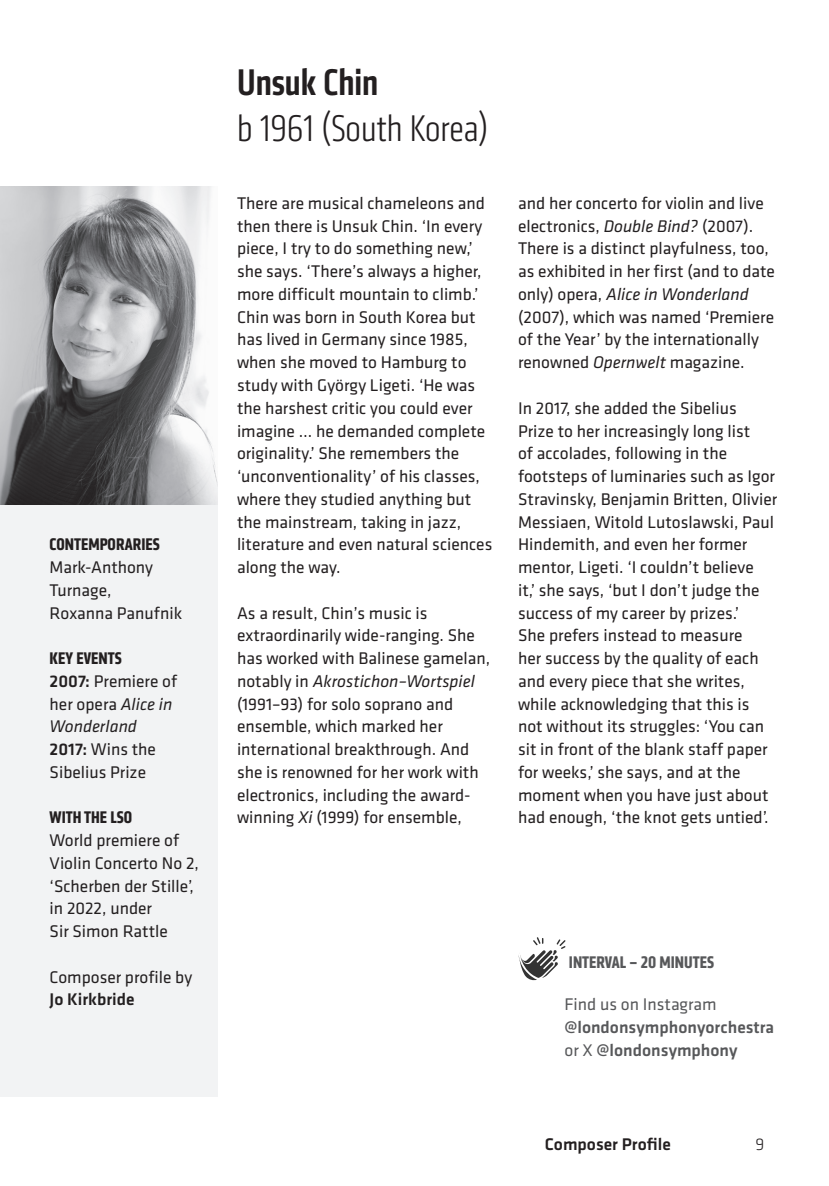
<style>
.page{position:relative;width:829px;height:1186px;background:#fff}
.page>*{position:absolute;margin:0;border:0;box-sizing:border-box;transform-origin:0 0}
.Page_Title{font:300 38.5px "Klavika Condensed";color:#231f20}
.Page_Title-2{font:500 38.5px "Klavika Condensed";color:#231f20}
.t1{font:17.5px/22.8px "Klavika";color:#231f20}
.Body_Text{font:500 17.5px/22.8px "Klavika";color:#57585a}
.Body_Text-2{font:700 17.5px "Klavika Condensed";color:#57585a}
.t2{font:500 17.5px "Klavika";color:#231f20}
.t3{font:300 17.5px "Klavika";color:#231f20}
.s1{font-family:"Klavika Condensed";font-weight:700}
.s2{font-weight:500}
.s3{font-style:italic}
.s4{font-weight:400}
</style>
<div class="page">
<div style="left:0;top:196px;width:217px;height:900px;background:#f2f3f4"></div>
<img style="left:0;top:186px;width:217px;height:319px">
<svg style="left:518px;top:937px;width:47px;height:44px"></svg>
<p class="t1" style="left:50px;top:532px;width:134px"><span class="s1">CONTEMPORARIES<br></span>Mark-Anthony<br>Turnage,<br>Roxanna Panufnik</p>
<p class="t1" style="left:50px;top:646px;width:129px"><span class="s1">KEY EVENTS<br></span><span class="s2">2007:</span> Premiere of her opera <span class="s3">Alice in<br>Wonderland<br></span><span class="s2">2017:</span> Wins the<br>Sibelius Prize</p>
<p class="t1" style="left:50px;top:805px;width:151px"><span class="s1">WITH THE LSO<br></span>World premiere of<br>Violin Concerto No 2, ‘Scherben der Stille’, in 2022, under<br>Sir Simon Rattle</p>
<p class="t1" style="left:50px;top:965px;width:144px">Composer profile by<br><span class="s2">Jo Kirkbride</span></p>
<p class="Page_Title-2" style="left:237px;top:58px;width:143px">Unsuk Chin</p>
<p class="Page_Title" style="left:237px;top:107px;width:253px">b 1961 (South Korea)</p>
<p class="t1" style="left:237px;top:191px;width:257px">There are musical chameleons and then there is Unsuk Chin. ‘In every piece, I try to do something new,’ she says. ‘There’s always a higher, more difficult mountain to climb.’<br>Chin was born in South Korea but has lived in Germany since 1985, when she moved to Hamburg to study with György Ligeti. ‘He was the harshest critic you could ever imagine … he demanded complete originality.’ She remembers the ‘unconventionality’ of his classes, where they studied anything but the mainstream, taking in jazz, literature and even natural sciences along the way.</p>
<p class="t1" style="left:237px;top:601px;width:255px">As a result, Chin’s music is extraordinarily wide-ranging. She has worked with Balinese gamelan, notably in <span class="s3">Akrostichon–Wortspiel </span>(1991–93) for solo soprano and ensemble, which marked her international breakthrough. And she is renowned for her work with electronics, including the award&shy;winning <span class="s3">Xi</span> (1999) for ensemble,</p>
<p class="t1" style="left:518px;top:191px;width:258px">and her concerto for violin and live electronics, <span class="s3">Double Bind?</span> (2007).<br>There is a distinct playfulness, too, as exhibited in her first (and to date only) opera, <span class="s3">Alice in Wonderland </span>(2007), which was named ‘Premiere of the Year’ by the internationally renowned <span class="s3">Opernwelt</span> magazine.</p>
<p class="t1" style="left:518px;top:396px;width:260px">In 2017, she added the Sibelius<br>Prize to her increasingly long list<br>of accolades, following in the footsteps of luminaries such as Igor Stravinsky, Benjamin Britten, Olivier Messiaen, Witold Lutoslawski, Paul Hindemith, and even her former mentor, Ligeti. ‘I couldn’t believe<br>it,’ she says, ‘but I don’t judge the success of my career by prizes.’<br>She prefers instead to measure<br>her success by the quality of each and every piece that she writes, while acknowledging that this is not without its struggles: ‘You can sit in front of the blank staff paper for weeks,’ she says, and at the moment when you have just about had enough, ‘the knot gets untied’.</p>
<p class="Body_Text-2" style="left:569px;top:950px;width:147px">INTERVAL – 20 MINUTES</p>
<p class="Body_Text" style="left:564px;top:992px;width:211px"><span class="s4">Find us on Instagram </span>@londonsymphonyorchestra <span class="s4">or X</span> @londonsymphony</p>
<p class="t2" style="left:545px;top:1131px;width:127px">Composer Profile</p>
<p class="t3" style="left:755px;top:1133px;width:10px">9</p>
</div>
